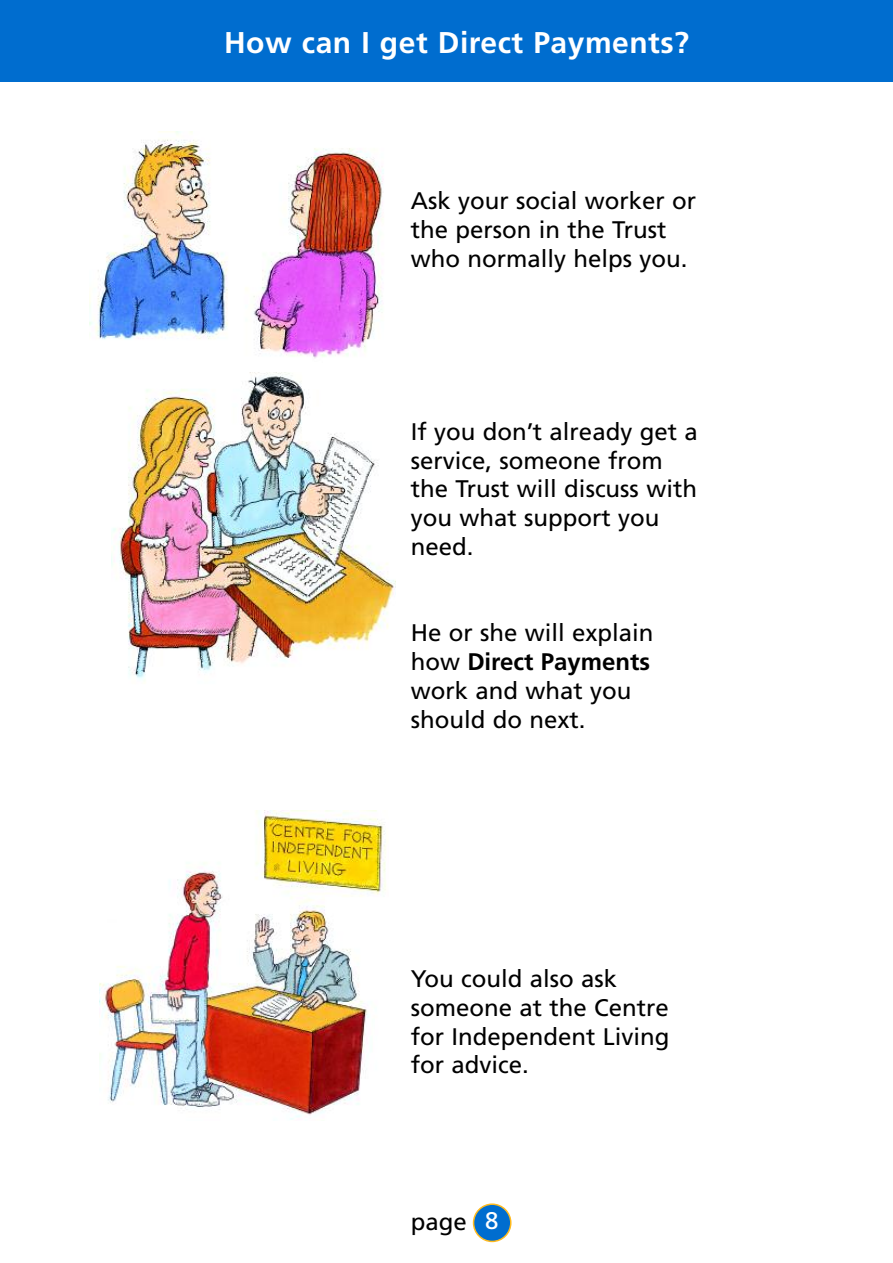
<style>
.page{position:relative;width:893px;height:1263px;background:#fff}
.page>*{position:absolute;margin:0;border:0;box-sizing:border-box;transform-origin:0 0}
.t1{font:700 30px "Frutiger";letter-spacing:.015em;color:#fff}
.t2{font:24px/28.8px "Frutiger";color:#000}
.t3{font:24px "Frutiger";color:#fff}
.s1{font-weight:700}
</style>
<div class="page">
<svg style="left:473px;top:1203px;width:38px;height:39px"></svg>
<div style="left:0;top:0;width:893px;height:82px;background:#006dcf"></div>
<img style="left:90px;top:132px;width:294px;height:226px">
<img style="left:111px;top:372px;width:285px;height:307px">
<img style="left:100px;top:810px;width:286px;height:310px">
<p class="t1" style="left:224px;top:31px;width:467px">How can I get Direct Payments?</p>
<p class="t2" style="left:411px;top:188px;width:287px">Ask your social worker or the person in the Trust who normally helps you.</p>
<p class="t2" style="left:411px;top:419px;width:289px">If you don’t already get a service, someone from the Trust will discuss with you what support you need.</p>
<p class="t2" style="left:411px;top:620px;width:244px">He or she will explain how <span class="s1">Direct Payments </span>work and what you should do next.</p>
<p class="t2" style="left:411px;top:966px;width:260px">You could also ask someone at the Centre for Independent Living for advice.</p>
<p class="t2" style="left:411px;top:1209px;width:58px">page</p>
<p class="t3" style="left:485px;top:1211px;width:15px">8</p>
</div>
